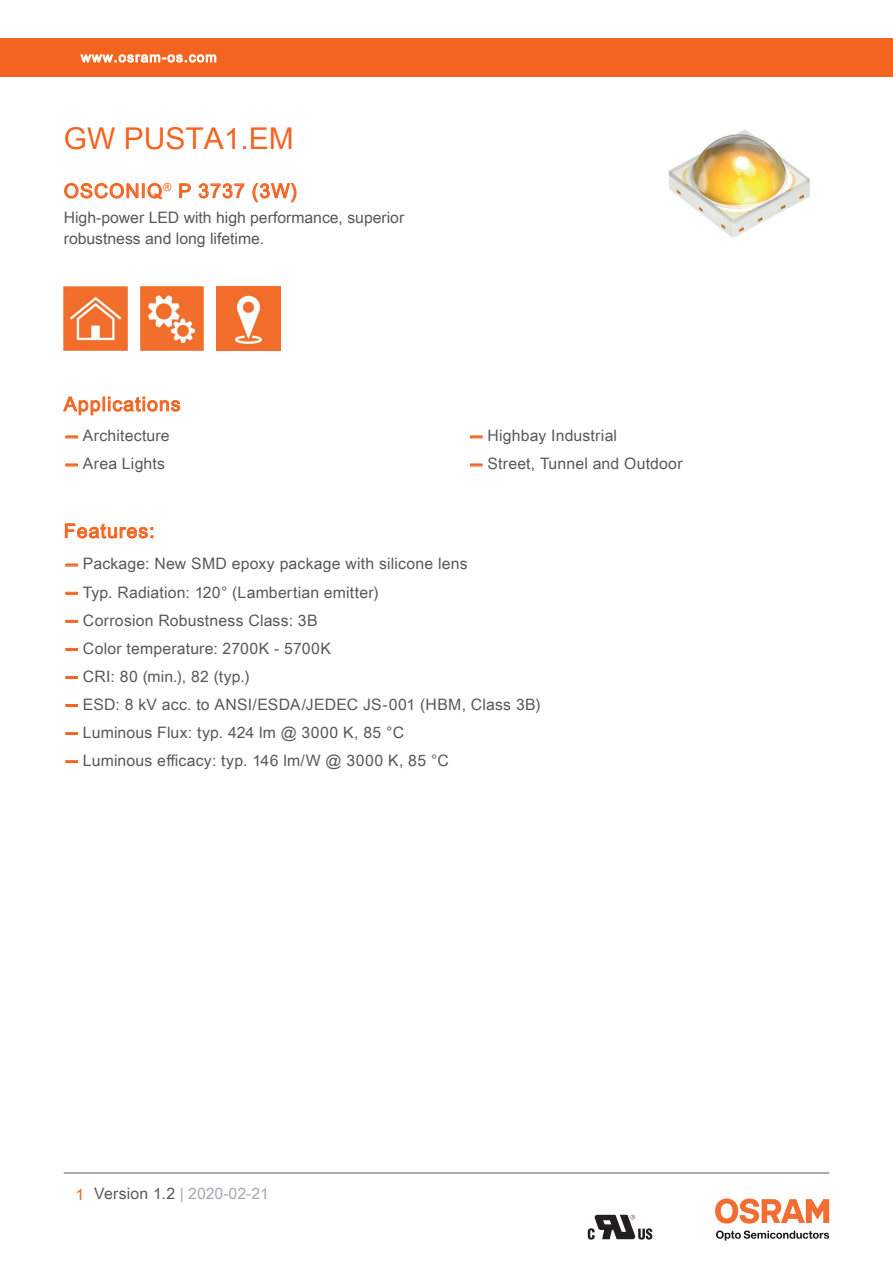
<style>
.page{position:relative;width:893px;height:1263px;background:#fff}
.page>*{position:absolute;margin:0;border:0;box-sizing:border-box;transform-origin:0 0}
.t1{font:30px "Arial Unicode MS";color:#f36421}
.t2{font:19.5px "Arial Unicode MS";letter-spacing:.055em;color:#f36421}
.t3{font:15.75px/21px "Arial Unicode MS";letter-spacing:.01em;color:#57585a}
.t4{font:15.75px "Arial Unicode MS";color:#a8a9ad}
.t5{font:13.5px "Arial Unicode MS";letter-spacing:.085em;color:#fff}
.s1{font-family:"Helvetica Neue LT Pro";font-weight:700;color:#f36421}
.s2{color:#f36421}
.s3{color:#57585a}
</style>
<div class="page">
<hr style="left:64px;top:1173px;width:765px;height:1px;background:#57585a">
<svg style="left:716px;top:1230px;width:113px;height:10px"></svg>
<svg style="left:715px;top:1198px;width:114px;height:25px"></svg>
<div style="left:0;top:38px;width:893px;height:39px;background:#f36421"></div>
<svg style="left:80px;top:54px;width:137px;height:9px"></svg>
<svg style="left:588px;top:1215px;width:64px;height:24px"></svg>
<svg style="left:63px;top:396px;width:118px;height:20px"></svg>
<img style="left:668px;top:129px;width:142px;height:109px">
<svg style="left:64px;top:183px;width:75px;height:16px"></svg>
<div style="left:142px;top:183px;width:3px;height:15px;border:1px solid #f36421"></div>
<svg style="left:147px;top:183px;width:16px;height:17px"></svg>
<svg style="left:179px;top:183px;width:12px;height:15px"></svg>
<svg style="left:198px;top:183px;width:47px;height:16px"></svg>
<svg style="left:252px;top:183px;width:45px;height:20px"></svg>
<img style="left:64px;top:287px;width:63px;height:63px">
<img style="left:140px;top:287px;width:64px;height:63px">
<img style="left:217px;top:287px;width:63px;height:63px">
<svg style="left:66px;top:436px;width:11px;height:2px"></svg>
<svg style="left:66px;top:464px;width:11px;height:2px"></svg>
<svg style="left:470px;top:436px;width:12px;height:2px"></svg>
<svg style="left:470px;top:464px;width:12px;height:2px"></svg>
<svg style="left:65px;top:523px;width:88px;height:16px"></svg>
<svg style="left:66px;top:564px;width:11px;height:2px"></svg>
<svg style="left:66px;top:592px;width:11px;height:2px"></svg>
<svg style="left:66px;top:620px;width:11px;height:2px"></svg>
<svg style="left:66px;top:648px;width:11px;height:2px"></svg>
<svg style="left:66px;top:676px;width:11px;height:2px"></svg>
<svg style="left:66px;top:704px;width:11px;height:2px"></svg>
<svg style="left:66px;top:761px;width:11px;height:2px"></svg>
<p class="t5" style="left:81px;top:47px;width:137px">www.osram-os.com</p>
<h1 class="t1" style="left:64px;top:117px;width:232px">GW PUSTA1.EM</h1>
<p class="t2" style="left:64px;top:177px;width:235px">OSCONIQ<sup>®</sup> P 3737 (3W)</p>
<p class="t3" style="left:64px;top:207px;width:342px">High-power LED with high performance, superior robustness and long lifetime.</p>
<p class="t2" style="left:64px;top:390px;width:118px">Applications</p>
<p class="t3" style="left:64px;top:425px;width:107px"><span class="s1">—</span> Architecture</p>
<p class="t3" style="left:64px;top:453px;width:103px"><span class="s1">—</span> Area Lights</p>
<p class="t3" style="left:468px;top:425px;width:150px"><span class="s1">—</span> Highbay Industrial</p>
<p class="t3" style="left:468px;top:453px;width:216px"><span class="s1">—</span> Street, Tunnel and Outdoor</p>
<p class="t2" style="left:64px;top:517px;width:92px">Features:</p>
<p class="t3" style="left:64px;top:553px;width:405px"><span class="s1">—</span> Package: New SMD epoxy package with silicone lens</p>
<p class="t3" style="left:64px;top:581px;width:317px"><span class="s1">—</span> Typ. Radiation: 120° (Lambertian emitter)</p>
<p class="t3" style="left:64px;top:609px;width:255px"><span class="s1">—</span> Corrosion Robustness Class: 3B</p>
<p class="t3" style="left:64px;top:637px;width:269px"><span class="s1">—</span> Color temperature: 2700K - 5700K</p>
<p class="t3" style="left:64px;top:665px;width:187px"><span class="s1">—</span> CRI: 80 (min.), 82 (typ.)</p>
<p class="t3" style="left:64px;top:693px;width:478px"><span class="s1">—</span> ESD: 8 kV acc. to ANSI/ESDA/JEDEC JS-001 (HBM, Class 3B)</p>
<p class="t3" style="left:64px;top:721px;width:342px"><span class="s1">—</span> Luminous Flux: typ. 424 lm @ 3000 K, 85 °C</p>
<p class="t3" style="left:64px;top:749px;width:387px"><span class="s1">—</span> Luminous efficacy: typ. 146 lm/W @ 3000 K, 85 °C</p>
<p class="t4" style="left:76px;top:1182px;width:195px"><span class="s2">1</span> <span class="s3">Version 1.2</span> | 2020-02-21</p>
</div>
